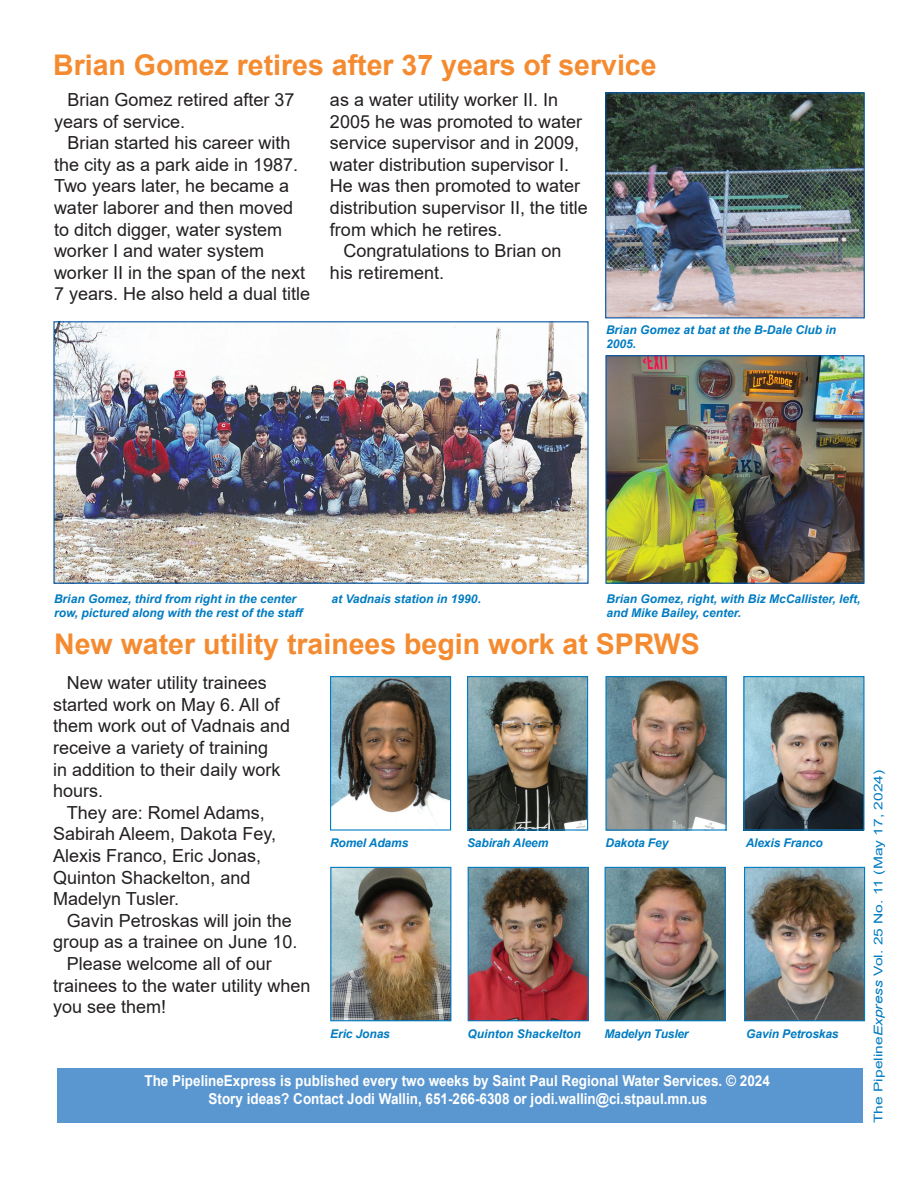
<style>
.page{position:relative;width:918px;height:1188px;background:#fff}
.page>*{position:absolute;margin:0;border:0;box-sizing:border-box;transform-origin:0 0}
.t1{font:700 28.5px "Arial";color:#f58b30}
.t2{font:18px/21.6px "Arial";color:#231f20}
.t3{font:700 15px/18px "Arial";color:#fff;text-align:center;scale:.9 1}
.t4{font:italic 700 12px/14.2px "Arial";color:#007cc2}
.t5{font:12px "Arial";color:#007cc2;scale:1.3 1}
.t6{font:italic 700 12px "Arial";letter-spacing:-.02em;color:#007cc2}
.s1{font-style:italic}
</style>
<div class="page">
<div style="left:57px;top:1068px;width:805px;height:55px;background:#5a97d1"></div>
<img style="left:332px;top:678px;width:117px;height:138px">
<div style="left:330px;top:676px;width:121px;height:155px;border:1px solid #007cc2"></div>
<img style="left:469px;top:678px;width:117px;height:151px">
<div style="left:467px;top:676px;width:121px;height:155px;border:1px solid #007cc2"></div>
<img style="left:745px;top:678px;width:118px;height:151px">
<div style="left:743px;top:676px;width:122px;height:155px;border:1px solid #007cc2"></div>
<img style="left:470px;top:869px;width:117px;height:150px">
<div style="left:468px;top:867px;width:121px;height:154px;border:1px solid #007cc2"></div>
<img style="left:607px;top:869px;width:117px;height:150px">
<div style="left:605px;top:867px;width:121px;height:154px;border:1px solid #007cc2"></div>
<img style="left:332px;top:869px;width:117px;height:150px">
<div style="left:330px;top:867px;width:121px;height:154px;border:1px solid #007cc2"></div>
<img style="left:607px;top:678px;width:118px;height:151px">
<div style="left:605px;top:676px;width:122px;height:155px;border:1px solid #007cc2"></div>
<img style="left:55px;top:323px;width:532px;height:259px">
<div style="left:53px;top:321px;width:536px;height:263px;border:1px solid #0154a6"></div>
<img style="left:607px;top:94px;width:256px;height:222px">
<div style="left:605px;top:92px;width:260px;height:226px;border:1px solid #0154a6"></div>
<img style="left:607px;top:357px;width:256px;height:225px">
<div style="left:605px;top:355px;width:260px;height:229px;border:1px solid #0154a6"></div>
<img style="left:746px;top:869px;width:117px;height:150px">
<div style="left:744px;top:867px;width:121px;height:154px;border:1px solid #007cc2"></div>
<h1 class="t1" style="left:53px;top:45px;width:605px">Brian Gomez retires after 37 years of service</h1>
<p class="t2" style="left:54px;top:89px;width:242px;text-indent:14px">Brian Gomez retired after 37 years of service.</p>
<p class="t2" style="left:54px;top:132px;width:258px;text-indent:14px">Brian started his career with the city as a park aide in 1987.<br>Two years later, he became a water laborer and then moved to ditch digger, water system worker I and water system worker II in the span of the next<br>7 years. He also held a dual title</p>
<p class="t2" style="left:330px;top:89px;width:259px">as a water utility worker II. In<br>2005 he was promoted to water service supervisor and in 2009, water distribution supervisor I.<br>He was then promoted to water distribution supervisor II, the title from which he retires.</p>
<p class="t2" style="left:330px;top:240px;width:233px;text-indent:14px">Congratulations to Brian on his retirement.</p>
<p class="t4" style="left:606px;top:323px;width:232px">Brian Gomez at bat at the B-Dale Club in<br>2005.</p>
<p class="t4" style="left:606px;top:592px;width:256px">Brian Gomez, right, with Biz McCallister, left, and Mike Bailey, center.</p>
<p class="t4" style="left:54px;top:592px;width:252px">Brian Gomez, third from right in the center row, pictured along with the rest of the staff</p>
<p class="t4" style="left:331px;top:592px;width:151px">at Vadnais station in 1990.</p>
<h1 class="t1" style="left:54px;top:624px;width:647px">New water utility trainees begin work at SPRWS</h1>
<p class="t2" style="left:53px;top:672px;width:238px;text-indent:14px">New water utility trainees started work on May 6. All of them work out of Vadnais and receive a variety of training<br>in addition to their daily work hours.</p>
<p class="t2" style="left:53px;top:802px;width:224px;text-indent:14px">They are: Romel Adams,<br>Sabirah Aleem, Dakota Fey,<br>Alexis Franco, Eric Jonas,<br>Quinton Shackelton, and<br>Madelyn Tusler.</p>
<p class="t2" style="left:67px;top:910px;width:227px">Gavin Petroskas will join the</p>
<p class="t2" style="left:53px;top:931px;width:246px">group as a trainee on June 10.</p>
<p class="t2" style="left:67px;top:953px;width:207px">Please welcome all of our</p>
<p class="t2" style="left:53px;top:974px;width:259px">trainees to the water utility when</p>
<p class="t2" style="left:53px;top:996px;width:115px">you see them!</p>
<p class="t4" style="left:330px;top:836px;width:80px">Romel Adams</p>
<p class="t4" style="left:467px;top:836px;width:83px">Sabirah Aleem</p>
<p class="t4" style="left:746px;top:836px;width:79px">Alexis Franco</p>
<p class="t4" style="left:605px;top:836px;width:64px">Dakota Fey</p>
<p class="t4" style="left:330px;top:1027px;width:61px">Eric Jonas</p>
<p class="t4" style="left:468px;top:1027px;width:115px">Quinton Shackelton</p>
<p class="t6" style="left:605px;top:1026px;width:86px">Madelyn Tusler</p>
<p class="t4" style="left:746px;top:1027px;width:94px">Gavin Petroskas</p>
<p class="t3" style="left:144px;top:1071px;width:696px">The PipelineExpress is published every two weeks by Saint Paul Regional Water Services. © 2024<br>Story ideas? Contact Jodi Wallin, 651-266-6308 or jodi.wallin@ci.stpaul.mn.us</p>
<p class="t5" style="left:870px;top:1123px;width:273px;rotate:-90deg">The Pipeline<span class="s1">Express</span> Vol. 25 No. 11 (May 17, 2024)</p>
</div>
